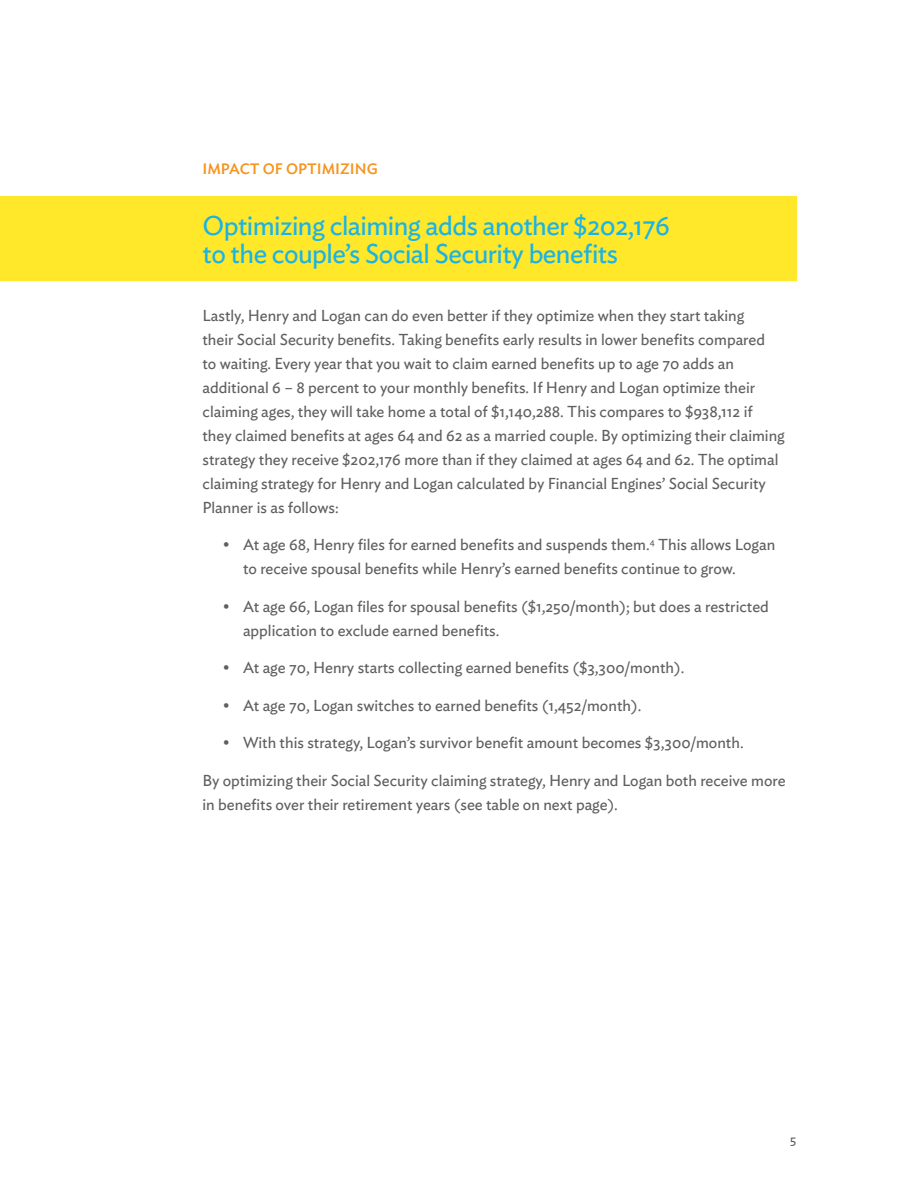
<style>
.page{position:relative;width:918px;height:1188px;background:#fff}
.page>*{position:absolute;margin:0;border:0;box-sizing:border-box;transform-origin:0 0}
.t1{font:27px/28.5px "Ideal Sans";letter-spacing:-.02em;color:#1ab3e7}
.t2{font:15.75px/24px "Ideal Sans";color:#5f5f62}
.t3{font:500 15px "Ideal Sans";color:#f7931d}
.t4{font:12.75px "Ideal Sans";color:#5f5f62}
</style>
<div class="page">
<div style="left:0;top:197px;width:796px;height:84px;background:#ffe82a"></div>
<p class="t3" style="left:202px;top:157px;width:177px">IMPACT OF OPTIMIZING</p>
<h1 class="t1" style="left:202px;top:209px;width:469px">Optimizing claiming adds another $202,176 to the couple’s Social Security benefits</h1>
<p class="t2" style="left:202px;top:302px;width:584px">Lastly, Henry and Logan can do even better if they optimize when they start taking<br>their Social Security benefits. Taking benefits early results in lower benefits compared<br>to waiting. Every year that you wait to claim earned benefits up to age 70 adds an additional 6 – 8 percent to your monthly benefits. If Henry and Logan optimize their claiming ages, they will take home a total of $1,140,288. This compares to $938,112 if they claimed benefits at ages 64 and 62 as a married couple. By optimizing their claiming strategy they receive $202,176 more than if they claimed at ages 64 and 62. The optimal claiming strategy for Henry and Logan calculated by Financial Engines’ Social Security Planner is as follows:</p>
<p class="t2" style="left:243px;top:532px;width:534px;text-indent:-20px">• At age 68, Henry files for earned benefits and suspends them.<sup>4</sup> This allows Logan to receive spousal benefits while Henry’s earned benefits continue to grow.</p>
<p class="t2" style="left:243px;top:593px;width:527px;text-indent:-20px">• At age 66, Logan files for spousal benefits ($1,250/month); but does a restricted application to exclude earned benefits.</p>
<p class="t2" style="left:223px;top:655px;width:463px">• At age 70, Henry starts collecting earned benefits ($3,300/month).</p>
<p class="t2" style="left:223px;top:692px;width:420px">• At age 70, Logan switches to earned benefits (1,452/month).</p>
<p class="t2" style="left:223px;top:730px;width:522px">• With this strategy, Logan’s survivor benefit amount becomes $3,300/month.</p>
<p class="t2" style="left:203px;top:767px;width:585px">By optimizing their Social Security claiming strategy, Henry and Logan both receive more in benefits over their retirement years (see table on next page).</p>
<p class="t4" style="left:790px;top:1130px;width:8px">5</p>
</div>
